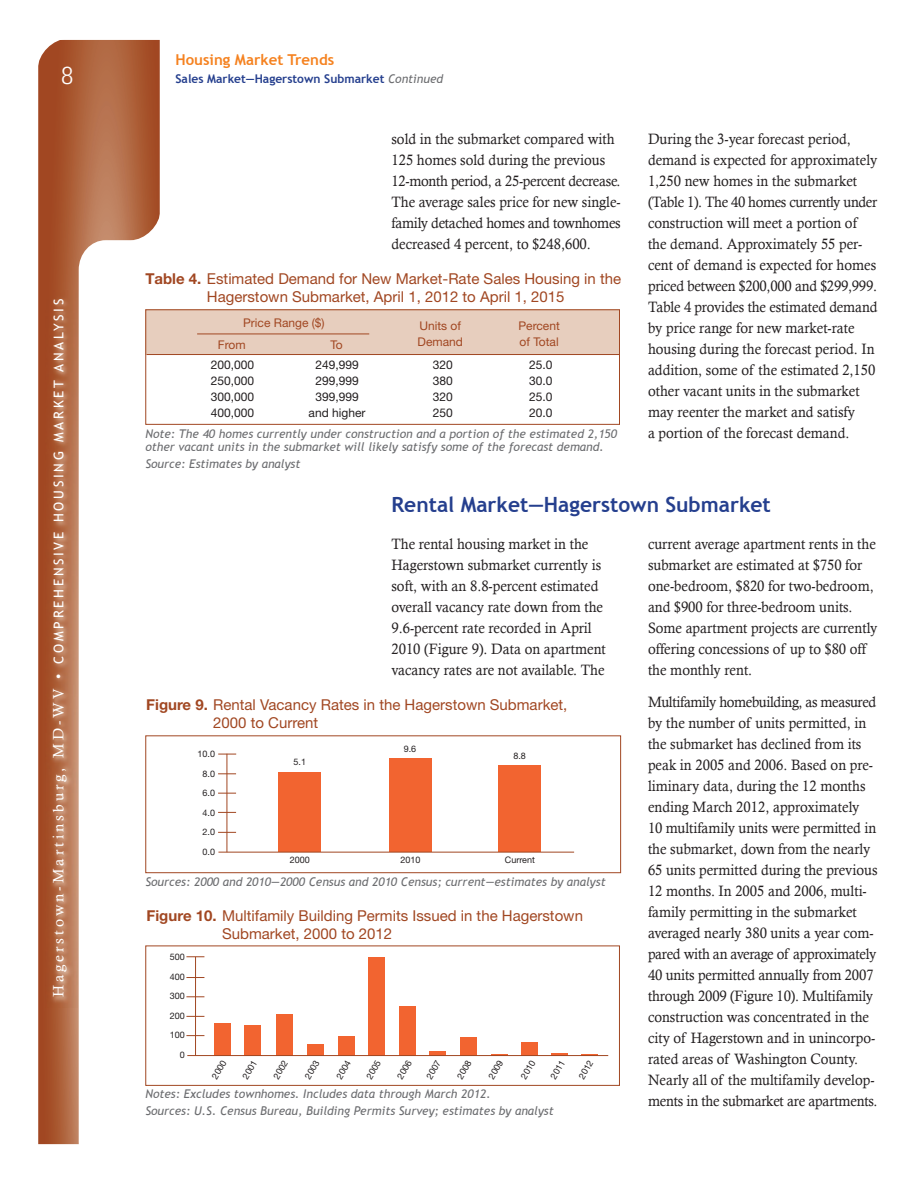
<style>
.page{position:relative;width:918px;height:1188px;background:#fff}
.page>*{position:absolute;margin:0;border:0;box-sizing:border-box;transform-origin:0 0}
.t1{font:300 27px "Rotis Sans Serif";color:#fff}
.level2{font:700 21px "Trebuchet MS";color:#253f8e}
.t2{font:15px/21px "Calisto";color:#231f20;scale:.95 1}
.t3{font:15px/18px "Helvetica Neue";color:#a14722}
.level2-2{font:700 15px "Trebuchet MS";color:#f58220}
.t4{font:13.5px "Trebuchet MS";letter-spacing:.2em;color:#fff}
.t5{font:italic 12px/13.5px "Trebuchet MS";color:#6c6d70}
.level2-3{font:12px "Helvetica Neue";color:#231f20}
.t6{font:12px "Helvetica Neue";color:#a14722}
.level2-4{font:700 12px "Trebuchet MS";color:#253f8e}
.t7{font:9px "Helvetica Neue";color:#231f20}
.s1{font-family:"Calisto";font-size:15px}
.s2{font-weight:400;font-style:italic;color:#6c6d70}
.s3{font-weight:700}
</style>
<div class="page">
<svg style="left:38px;top:40px;width:122px;height:1104px;background:#ad603b"></svg>
<svg style="left:79px;top:240px;width:106px;height:904px"></svg>
<svg style="left:38px;top:39px;width:30px;height:30px"></svg>
<svg style="left:130px;top:210px;width:36px;height:36px"></svg>
<img style="left:46px;top:290px;width:31px;height:717px">
<div style="left:145px;top:735px;width:476px;height:138px;border:1px solid #a14722"></div>
<div style="left:279px;top:773px;width:42px;height:79px;background:#f26430"></div>
<div style="left:498px;top:766px;width:43px;height:86px;background:#f26430"></div>
<div style="left:389px;top:759px;width:42px;height:93px;background:#f26430"></div>
<hr style="left:218px;top:852px;width:356px;height:1px;background:#a14722">
<hr style="left:227px;top:754px;width:1px;height:98px;background:#a14722">
<svg style="left:218px;top:793px;width:18px;height:1px"></svg>
<svg style="left:218px;top:812px;width:18px;height:1px"></svg>
<svg style="left:218px;top:773px;width:18px;height:1px"></svg>
<svg style="left:218px;top:832px;width:18px;height:1px"></svg>
<svg style="left:218px;top:754px;width:18px;height:1px"></svg>
<div style="left:145px;top:309px;width:475px;height:46px;background:#e7cebe"></div>
<div style="left:145px;top:309px;width:475px;height:116px;border:1px solid #a14722"></div>
<hr style="left:147px;top:354px;width:473px;height:1px;background:#a14722">
<hr style="left:197px;top:334px;width:172px;height:1px;background:#a14722">
<svg style="left:582px;top:1054px;width:16px;height:1px"></svg>
<div style="left:145px;top:946px;width:475px;height:140px;border:1px solid #a14722"></div>
<hr style="left:195px;top:957px;width:1px;height:99px;background:#a14722">
<div style="left:399px;top:1006px;width:16px;height:50px;background:#f26430"></div>
<div style="left:429px;top:1051px;width:17px;height:5px;background:#f26430"></div>
<div style="left:460px;top:1037px;width:17px;height:19px;background:#f26430"></div>
<svg style="left:491px;top:1054px;width:17px;height:1px"></svg>
<div style="left:521px;top:1042px;width:17px;height:14px;background:#f26430"></div>
<hr style="left:551px;top:1053px;width:17px;height:3px;background:#f26430">
<div style="left:276px;top:1014px;width:17px;height:42px;background:#f26430"></div>
<div style="left:214px;top:1023px;width:17px;height:33px;background:#f26430"></div>
<div style="left:338px;top:1036px;width:17px;height:20px;background:#f26430"></div>
<div style="left:368px;top:957px;width:17px;height:98px;background:#f26430"></div>
<div style="left:307px;top:1044px;width:17px;height:12px;background:#f26430"></div>
<div style="left:245px;top:1025px;width:16px;height:31px;background:#f26430"></div>
<hr style="left:187px;top:1055px;width:421px;height:1px;background:#a14722">
<svg style="left:186px;top:1016px;width:18px;height:1px"></svg>
<svg style="left:186px;top:1035px;width:18px;height:1px"></svg>
<svg style="left:186px;top:956px;width:18px;height:1px"></svg>
<svg style="left:186px;top:977px;width:18px;height:1px"></svg>
<svg style="left:186px;top:996px;width:18px;height:1px"></svg>
<h1 class="t1" style="left:61px;top:60px;width:14px">8</h1>
<p class="t4" style="left:51px;top:997px;width:700px;rotate:-90deg"><span class="s1">Hagerstown-Martinsburg, MD-WV •</span> COMPREHENSIVE HOUSING MARKET ANALYSIS</p>
<p class="level2-2" style="left:176px;top:50px;width:160px">Housing Market Trends</p>
<p class="level2-4" style="left:176px;top:71px;width:269px">Sales Market—Hagerstown Submarket <span class="s2">Continued</span></p>
<p class="t2" style="left:392px;top:128px;width:243px">sold in the submarket compared with 125 homes sold during the previous 12-month period, a 25-percent decrease.<br>The average sales price for new single&shy;family detached homes and townhomes decreased 4 percent, to $248,600.</p>
<p class="t2" style="left:648px;top:128px;width:243px">During the 3-year forecast period, demand is expected for approximately 1,250 new homes in the submarket (Table 1). The 40 homes currently under construction will meet a portion of the demand. Approximately 55 per&shy;cent of demand is expected for homes priced between $200,000 and $299,999.<br>Table 4 provides the estimated demand by price range for new market-rate housing during the forecast period. In addition, some of the estimated 2,150 other vacant units in the submarket may reenter the market and satisfy<br>a portion of the forecast demand.</p>
<p class="t3" style="left:145px;top:269px;width:477px;text-align:center"><span class="s3">Table 4.</span> Estimated Demand for New Market-Rate Sales Housing in the<br>Hagerstown Submarket, April 1, 2012 to April 1, 2015</p>
<p class="t6" style="left:243px;top:316px;width:83px">Price Range ($)</p>
<p class="t6" style="left:419px;top:319px;width:43px">Units of</p>
<p class="t6" style="left:518px;top:319px;width:43px">Percent</p>
<p class="t6" style="left:218px;top:337px;width:29px">From</p>
<p class="t6" style="left:330px;top:337px;width:14px">To</p>
<p class="t6" style="left:418px;top:334px;width:47px">Demand</p>
<p class="t6" style="left:520px;top:334px;width:41px">of Total</p>
<p class="level2-3" style="left:211px;top:357px;width:45px">200,000</p>
<p class="level2-3" style="left:315px;top:357px;width:45px">249,999</p>
<p class="level2-3" style="left:433px;top:357px;width:22px">320</p>
<p class="level2-3" style="left:529px;top:357px;width:25px">25.0</p>
<p class="level2-3" style="left:211px;top:373px;width:45px">250,000</p>
<p class="level2-3" style="left:315px;top:373px;width:45px">299,999</p>
<p class="level2-3" style="left:433px;top:373px;width:22px">380</p>
<p class="level2-3" style="left:529px;top:373px;width:25px">30.0</p>
<p class="level2-3" style="left:211px;top:389px;width:45px">300,000</p>
<p class="level2-3" style="left:315px;top:389px;width:45px">399,999</p>
<p class="level2-3" style="left:433px;top:389px;width:22px">320</p>
<p class="level2-3" style="left:529px;top:389px;width:25px">25.0</p>
<p class="level2-3" style="left:211px;top:405px;width:45px">400,000</p>
<p class="level2-3" style="left:309px;top:405px;width:58px">and higher</p>
<p class="level2-3" style="left:433px;top:405px;width:22px">250</p>
<p class="level2-3" style="left:529px;top:405px;width:25px">20.0</p>
<p class="t5" style="left:145px;top:427px;width:473px">Note: The 40 homes currently under construction and a portion of the estimated 2,150 other vacant units in the submarket will likely satisfy some of the forecast demand.</p>
<p class="t5" style="left:145px;top:457px;width:157px">Source: Estimates by analyst</p>
<p class="level2" style="left:392px;top:491px;width:381px">Rental Market—Hagerstown Submarket</p>
<p class="t2" style="left:648px;top:533px;width:243px">current average apartment rents in the submarket are estimated at $750 for one-bedroom, $820 for two-bedroom, and $900 for three-bedroom units.<br>Some apartment projects are currently offering concessions of up to $80 off the monthly rent.</p>
<p class="t2" style="left:648px;top:691px;width:243px">Multifamily homebuilding, as measured by the number of units permitted, in the submarket has declined from its peak in 2005 and 2006. Based on pre&shy;liminary data, during the 12 months ending March 2012, approximately 10 multifamily units were permitted in the submarket, down from the nearly 65 units permitted during the previous 12 months. In 2005 and 2006, multi&shy;family permitting in the submarket averaged nearly 380 units a year com&shy;pared with an average of approximately 40 units permitted annually from 2007 through 2009 (Figure 10). Multifamily construction was concentrated in the city of Hagerstown and in unincorpo&shy;rated areas of Washington County.<br>Nearly all of the multifamily develop&shy;ments in the submarket are apartments.</p>
<p class="t2" style="left:392px;top:533px;width:227px">The rental housing market in the Hagerstown submarket currently is soft, with an 8.8-percent estimated overall vacancy rate down from the 9.6-percent rate recorded in April 2010 (Figure 9). Data on apartment vacancy rates are not available. The</p>
<p class="t3" style="left:213px;top:695px;width:356px;text-indent:-67px"><span class="s3">Figure 9.</span> Rental Vacancy Rates in the Hagerstown Submarket,<br>2000 to Current</p>
<p class="t7" style="left:404px;top:743px;width:14px">9.6</p>
<p class="t7" style="left:197px;top:749px;width:19px">10.0</p>
<p class="t7" style="left:203px;top:768px;width:14px">8.0</p>
<p class="t7" style="left:203px;top:788px;width:14px">6.0</p>
<p class="t7" style="left:203px;top:807px;width:14px">4.0</p>
<p class="t7" style="left:203px;top:827px;width:14px">2.0</p>
<p class="t7" style="left:203px;top:846px;width:14px">0.0</p>
<p class="t7" style="left:513px;top:751px;width:14px">8.8</p>
<p class="t7" style="left:294px;top:757px;width:14px">5.1</p>
<p class="t7" style="left:290px;top:854px;width:22px">2000</p>
<p class="t7" style="left:400px;top:854px;width:22px">2010</p>
<p class="t7" style="left:505px;top:854px;width:32px">Current</p>
<p class="t5" style="left:145px;top:875px;width:462px">Sources: 2000 and 2010—2000 Census and 2010 Census; current—estimates by analyst</p>
<p class="t3" style="left:222px;top:906px;width:362px;text-indent:-76px"><span class="s3">Figure 10.</span> Multifamily Building Permits Issued in the Hagerstown<br>Submarket, 2000 to 2012</p>
<p class="t7" style="left:170px;top:952px;width:17px">500</p>
<p class="t7" style="left:170px;top:971px;width:17px">400</p>
<p class="t7" style="left:170px;top:991px;width:17px">300</p>
<p class="t7" style="left:170px;top:1010px;width:17px">200</p>
<p class="t7" style="left:170px;top:1030px;width:17px">100</p>
<p class="t7" style="left:180px;top:1049px;width:7px">0</p>
<p class="t7" style="left:209px;top:1075px;width:22px;rotate:-60deg">2000</p>
<p class="t7" style="left:240px;top:1075px;width:22px;rotate:-60deg">2001</p>
<p class="t7" style="left:271px;top:1075px;width:22px;rotate:-60deg">2002</p>
<p class="t7" style="left:302px;top:1075px;width:22px;rotate:-60deg">2003</p>
<p class="t7" style="left:334px;top:1075px;width:22px;rotate:-60deg">2004</p>
<p class="t7" style="left:364px;top:1075px;width:22px;rotate:-60deg">2005</p>
<p class="t7" style="left:395px;top:1075px;width:22px;rotate:-60deg">2006</p>
<p class="t7" style="left:576px;top:1075px;width:22px;rotate:-60deg">2012</p>
<p class="t7" style="left:424px;top:1075px;width:22px;rotate:-60deg">2007</p>
<p class="t7" style="left:455px;top:1075px;width:22px;rotate:-60deg">2008</p>
<p class="t7" style="left:486px;top:1075px;width:22px;rotate:-60deg">2009</p>
<p class="t7" style="left:518px;top:1075px;width:22px;rotate:-60deg">2010</p>
<p class="t7" style="left:548px;top:1075px;width:22px;rotate:-60deg">2011</p>
<p class="t5" style="left:145px;top:1087px;width:347px">Notes: Excludes townhomes. Includes data through March 2012.</p>
<p class="t5" style="left:145px;top:1104px;width:410px">Sources: U.S. Census Bureau, Building Permits Survey; estimates by analyst</p>
</div>
